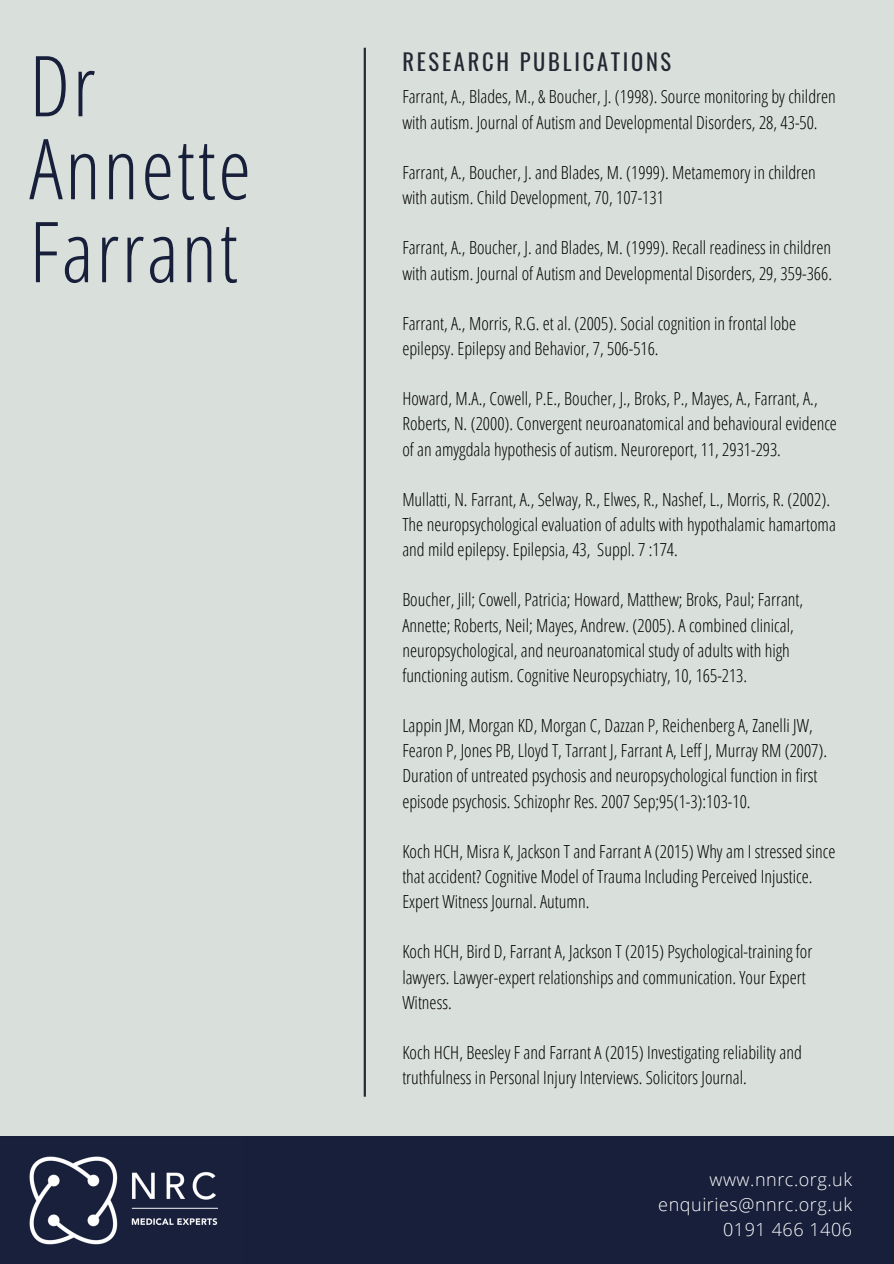
<style>
.page{position:relative;width:894px;height:1264px;background:#fff}
.page>*{position:absolute;margin:0;border:0;box-sizing:border-box;transform-origin:0 0}
.t1{font:300 84px/82.9px "Open Sans Condensed";letter-spacing:.03em;color:#171f3a}
.t2{font:22.5px "Oswald";letter-spacing:.12em;color:#212932}
.t3{font:300 18px/25.2px "Open Sans Condensed";color:#000}
.t4{font:300 18px "Open Sans";letter-spacing:.03em;color:#fff}
</style>
<div class="page">
<div style="left:0;top:0;width:893px;height:1263px;background:#d9dfdb"></div>
<div style="left:0;top:1136px;width:893px;height:127px;background:#171f3a"></div>
<img style="left:29px;top:1156px;width:189px;height:89px">
<svg style="left:363px;top:48px;width:3px;height:1048px;background:#51585e"></svg>
<p class="t1" style="left:29px;top:42px;width:223px">Dr<br>Annette<br>Farrant</p>
<p class="t2" style="left:402px;top:44px;width:270px">RESEARCH PUBLICATIONS</p>
<p class="t3" style="left:402px;top:84px;width:435px">Farrant, A., Blades, M., &amp; Boucher, J. (1998). Source monitoring by children with autism. Journal of Autism and Developmental Disorders, 28, 43-50.</p>
<p class="t3" style="left:402px;top:159px;width:415px">Farrant, A., Boucher, J. and Blades, M. (1999). Metamemory in children with autism. Child Development, 70, 107-131</p>
<p class="t3" style="left:402px;top:235px;width:431px">Farrant, A., Boucher, J. and Blades, M. (1999). Recall readiness in children with autism. Journal of Autism and Developmental Disorders, 29, 359-366.</p>
<p class="t3" style="left:402px;top:310px;width:395px">Farrant, A., Morris, R.G. et al. (2005). Social cognition in frontal lobe epilepsy. Epilepsy and Behavior, 7, 506-516.</p>
<p class="t3" style="left:402px;top:385px;width:436px">Howard, M.A., Cowell, P.E., Boucher, J., Broks, P., Mayes, A., Farrant, A.,<br>Roberts, N. (2000). Convergent neuroanatomical and behavioural evidence of an amygdala hypothesis of autism. Neuroreport, 11, 2931-293.</p>
<p class="t3" style="left:402px;top:486px;width:435px">Mullatti, N. Farrant, A., Selway, R., Elwes, R., Nashef, L., Morris, R. (2002).<br>The neuropsychological evaluation of adults with hypothalamic hamartoma and mild epilepsy. Epilepsia, 43, Suppl. 7 :174.</p>
<p class="t3" style="left:402px;top:587px;width:402px">Boucher, Jill; Cowell, Patricia; Howard, Matthew; Broks, Paul; Farrant, Annette; Roberts, Neil; Mayes, Andrew. (2005). A combined clinical, neuropsychological, and neuroanatomical study of adults with high functioning autism. Cognitive Neuropsychiatry, 10, 165-213.</p>
<p class="t3" style="left:402px;top:712px;width:426px">Lappin JM, Morgan KD, Morgan C, Dazzan P, Reichenberg A, Zanelli JW, Fearon P, Jones PB, Lloyd T, Tarrant J, Farrant A, Leff J, Murray RM (2007).<br>Duration of untreated psychosis and neuropsychological function in first episode psychosis. Schizophr Res. 2007 Sep;95(1-3):103-10.</p>
<p class="t3" style="left:402px;top:838px;width:434px">Koch HCH, Misra K, Jackson T and Farrant A (2015) Why am I stressed since that accident? Cognitive Model of Trauma Including Perceived Injustice.<br>Expert Witness Journal. Autumn.</p>
<p class="t3" style="left:402px;top:938px;width:411px">Koch HCH, Bird D, Farrant A, Jackson T (2015) Psychological-training for lawyers. Lawyer-expert relationships and communication. Your Expert<br>Witness.</p>
<p class="t3" style="left:402px;top:1039px;width:401px">Koch HCH, Beesley F and Farrant A (2015) Investigating reliability and truthfulness in Personal Injury Interviews. Solicitors Journal.</p>
<p class="t4" style="left:709px;top:1166px;width:144px">www.nnrc.org.uk</p>
<p class="t4" style="left:658px;top:1191px;width:195px">enquiries@nnrc.org.uk</p>
<p class="t4" style="left:723px;top:1216px;width:130px">0191 466 1406</p>
</div>
